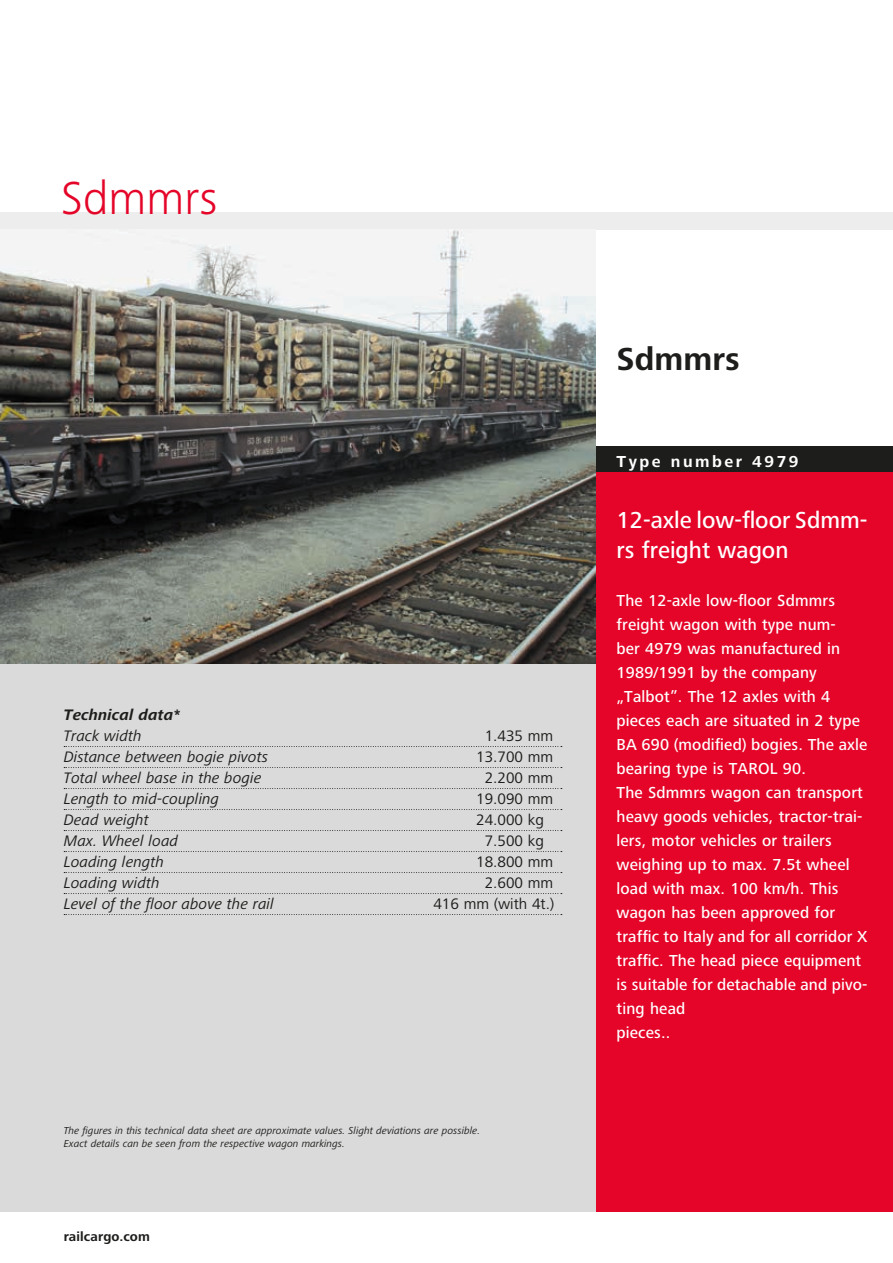
<style>
.page{position:relative;width:893px;height:1263px;background:#fff}
.page>*{position:absolute;margin:0;border:0;box-sizing:border-box;transform-origin:0 0}
.t1{font:300 48px "Frutiger Next Pro";color:#e40528}
.t2{font:700 33px "Frutiger Next Pro";color:#1d1d1b}
.t3{font:500 24px/30px "Frutiger Next Pro";color:#fff}
.t4{font:500 16.5px/24px "Frutiger Next Pro";letter-spacing:.01em;color:#fff}
.t5{font:700 16.5px "Frutiger Next Pro";letter-spacing:.15em;color:#fff}
.t6{font:italic 15.75px "Frutiger Next Pro";color:#1d1d1b}
.t7{font:15.75px "Frutiger Next Pro";color:#1d1d1b}
.t8{font:italic 700 15.75px "Frutiger Next Pro";letter-spacing:.005em;color:#1d1d1b}
.t9{font:700 13.5px "Frutiger Next Pro";letter-spacing:.01em;color:#1d1d1b}
.t10{font:italic 10.5px/12.6px "Frutiger Next Pro";color:#1d1d1b}
</style>
<div class="page">
<div style="left:0;top:213px;width:893px;height:17px;background:#ededed"></div>
<div style="left:595px;top:472px;width:298px;height:740px;background:#e40528"></div>
<div style="left:595px;top:446px;width:298px;height:26px;background:#1d1d1b"></div>
<div style="left:0;top:257px;width:595px;height:955px;background:#dadada"></div>
<svg style="left:64px;top:746px;width:498px;height:1px"></svg>
<svg style="left:64px;top:767px;width:498px;height:1px"></svg>
<svg style="left:64px;top:788px;width:498px;height:1px"></svg>
<svg style="left:64px;top:809px;width:498px;height:1px"></svg>
<svg style="left:64px;top:830px;width:498px;height:1px"></svg>
<svg style="left:64px;top:851px;width:498px;height:1px"></svg>
<svg style="left:64px;top:872px;width:498px;height:1px"></svg>
<svg style="left:64px;top:893px;width:498px;height:1px"></svg>
<svg style="left:64px;top:914px;width:498px;height:1px"></svg>
<img style="left:0;top:230px;width:595px;height:433px">
<h1 class="t1" style="left:61px;top:170px;width:158px">Sdmmrs</h1>
<p class="t8" style="left:64px;top:706px;width:118px">Technical data*</p>
<p class="t6" style="left:64px;top:727px;width:79px">Track width</p>
<p class="t7" style="left:485px;top:727px;width:70px">1.435 mm</p>
<p class="t6" style="left:64px;top:748px;width:206px">Distance between bogie pivots</p>
<p class="t7" style="left:476px;top:748px;width:79px">13.700 mm</p>
<p class="t6" style="left:64px;top:769px;width:199px">Total wheel base in the bogie</p>
<p class="t7" style="left:485px;top:769px;width:70px">2.200 mm</p>
<p class="t6" style="left:64px;top:790px;width:157px">Length to mid-coupling</p>
<p class="t7" style="left:476px;top:790px;width:79px">19.090 mm</p>
<p class="t6" style="left:64px;top:811px;width:86px">Dead weight</p>
<p class="t7" style="left:476px;top:811px;width:69px">24.000 kg</p>
<p class="t6" style="left:64px;top:832px;width:116px">Max. Wheel load</p>
<p class="t7" style="left:485px;top:832px;width:61px">7.500 kg</p>
<p class="t6" style="left:64px;top:853px;width:101px">Loading length</p>
<p class="t7" style="left:476px;top:853px;width:79px">18.800 mm</p>
<p class="t6" style="left:64px;top:874px;width:97px">Loading width</p>
<p class="t7" style="left:485px;top:874px;width:70px">2.600 mm</p>
<p class="t6" style="left:64px;top:895px;width:211px">Level of the floor above the rail</p>
<p class="t7" style="left:433px;top:895px;width:122px">416 mm (with 4t.)</p>
<p class="t10" style="left:64px;top:1125px;width:418px">The figures in this technical data sheet are approximate values. Slight deviations are possible.<br>Exact details can be seen from the respective wagon markings.</p>
<p class="t9" style="left:64px;top:1228px;width:88px">railcargo.com</p>
<h2 class="t2" style="left:617px;top:340px;width:125px">Sdmmrs</h2>
<p class="t5" style="left:617px;top:452px;width:183px">Type number 4979</p>
<h3 class="t3" style="left:617px;top:505px;width:252px">12-axle low-floor Sdmm&shy;rs freight wagon</h3>
<p class="t4" style="left:617px;top:589px;width:252px">The 12-axle low-floor Sdmmrs freight wagon with type num-<br>ber 4979 was manufactured in<br>1989/1991 by the company „Talbot”. The 12 axles with 4 pieces each are situated in 2 type<br>BA 690 (modified) bogies. The axle bearing type is TAROL 90.<br>The Sdmmrs wagon can transport heavy goods vehicles, tractor-trai&shy;lers, motor vehicles or trailers weighing up to max. 7.5t wheel load with max. 100 km/h. This wagon has been approved for traffic to Italy and for all corridor X traffic. The head piece equipment is suitable for detachable and pivo&shy;ting head<br>pieces..</p>
</div>
